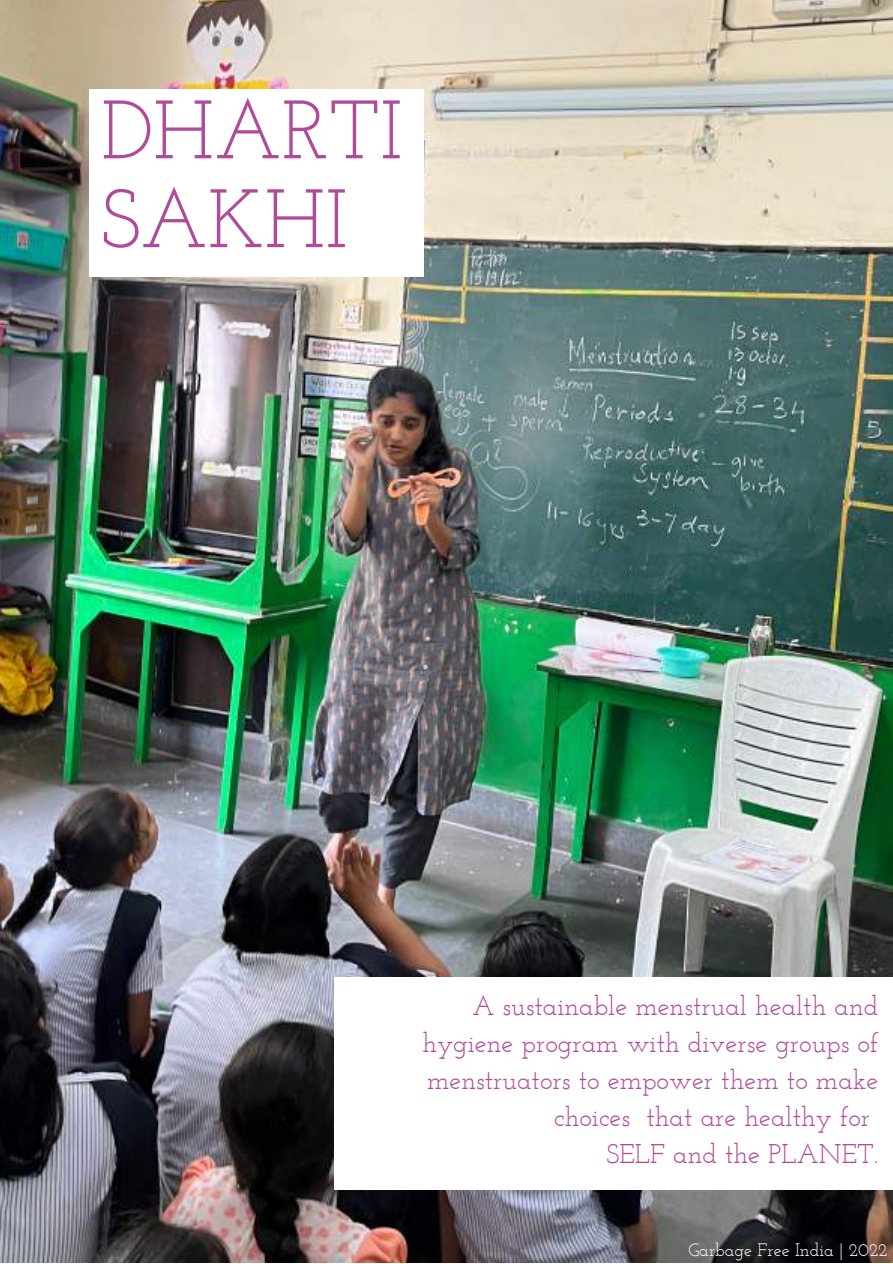
<style>
.page{position:relative;width:893px;height:1264px;background:#fff}
.page>*{position:absolute;margin:0;border:0;box-sizing:border-box;transform-origin:0 0}
.t1{font:82.65px/88.8px "Josefin Slab";color:#b04b9a}
.t2{font:27px/37px "Josefin Slab";color:#b04b9a;text-align:right}
.t3{font:18px "Josefin Slab";color:#fff}
</style>
<div class="page">
<img style="left:0;top:0;width:892px;height:1261px">
<div style="left:89px;top:89px;width:335px;height:188px;background:#fff"></div>
<div style="left:333px;top:977px;width:559px;height:211px;background:#fff"></div>
<h1 class="t1" style="left:101px;top:93px;width:303px">DHARTI<br>SAKHI</h1>
<p class="t2" style="left:422px;top:989px;width:457px">A sustainable menstrual health and hygiene program with diverse groups of menstruators to empower them to make choices that are healthy for<br>SELF and the PLANET.</p>
<p class="t3" style="left:688px;top:1242px;width:200px">Garbage Free India | 2022</p>
</div>
